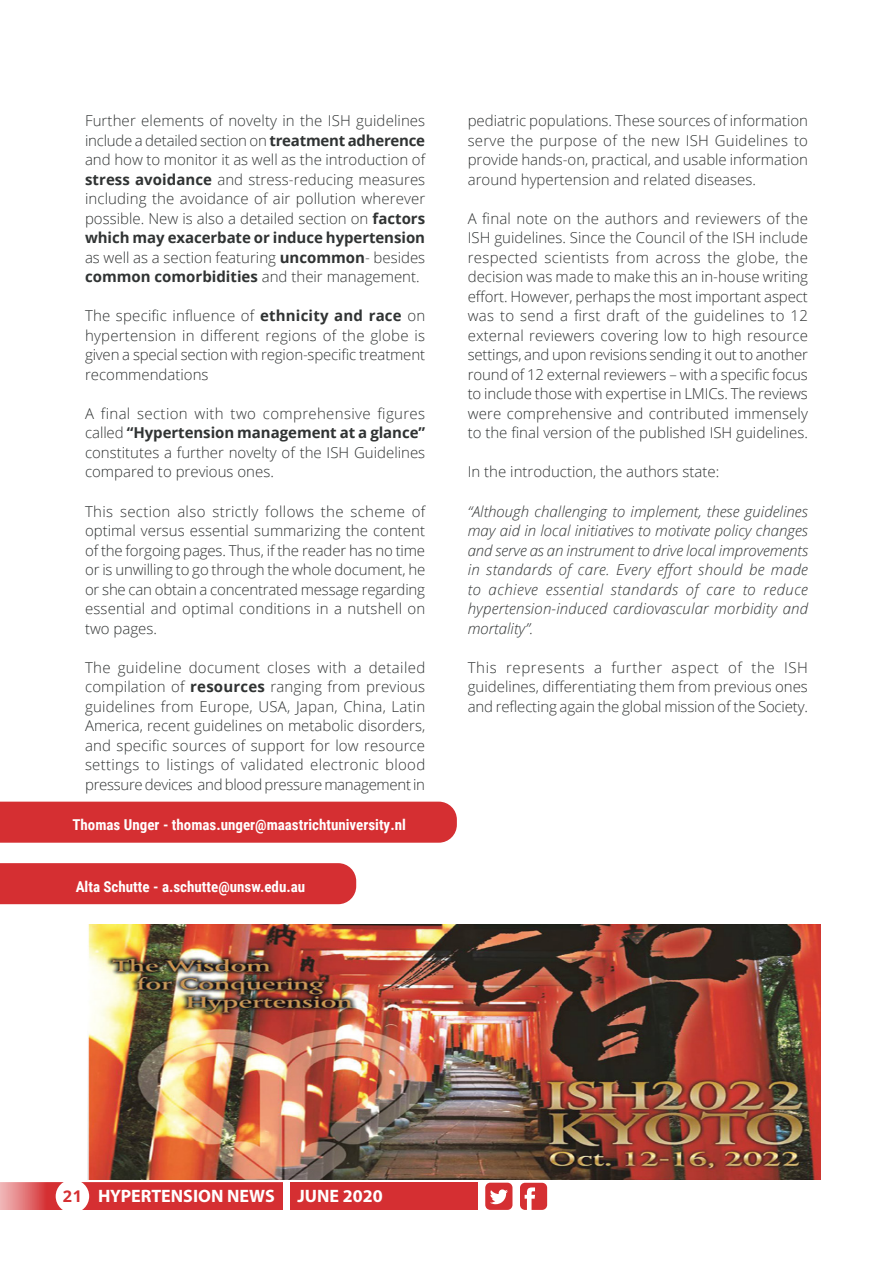
<style>
.page{position:relative;width:893px;height:1263px;background:#fff}
.page>*{position:absolute;margin:0;border:0;box-sizing:border-box;transform-origin:0 0}
.t1{font:700 18px "Myriad Pro";color:#fff}
.Body_Text{font:300 15px/19.5px "Open Sans";color:#303333;text-align:justify}
.Body_Text-2{font:italic 300 15px/19.5px "Open Sans";letter-spacing:.01em;color:#303333;text-align:justify}
.Author___Email_-_RED{font:700 15px "Roboto Condensed";color:#fff}
.s1{font-weight:700}
.s2{font-family:"Open Sans";font-size:16.2px;color:#d52f32}
</style>
<div class="page">
<div style="left:290px;top:1183px;width:188px;height:27px;background:#d52f32"></div>
<svg style="left:0;top:1183px;width:283px;height:27px;background:#d73c3f"></svg>
<div style="left:56px;top:1179px;width:33px;height:34px;background:#fff;border-radius:50%"></div>
<svg style="left:485px;top:1183px;width:27px;height:27px"></svg>
<svg style="left:520px;top:1183px;width:27px;height:27px"></svg>
<div style="left:0;top:863px;width:356px;height:41px;background:#d52f32"></div>
<div style="left:0;top:802px;width:457px;height:41px;background:#d52f32"></div>
<img style="left:87px;top:925px;width:734px;height:254px">
<p class="Body_Text" style="left:85px;top:111px;width:342px">Further elements of novelty in the ISH guidelines include a detailed section on <span class="s1">treatment adherence </span>and how to monitor it as well as the introduction of <span class="s1">stress avoidance</span> and stress-reducing measures including the avoidance of air pollution wherever possible. New is also a detailed section on <span class="s1">factors which may exacerbate or induce hypertension </span>as well as a section featuring <span class="s1">uncommon</span>- besides <span class="s1">common comorbidities</span> and their management.</p>
<p class="Body_Text" style="left:85px;top:306px;width:342px">The specific influence of <span class="s1">ethnicity and race</span> on hypertension in different regions of the globe is given a special section with region-specific treatment recommendations</p>
<p class="Body_Text" style="left:85px;top:403px;width:342px">A final section with two comprehensive figures called <span class="s1">“Hypertension management at a glance” </span>constitutes a further novelty of the ISH Guidelines compared to previous ones.</p>
<p class="Body_Text" style="left:85px;top:501px;width:342px">This section also strictly follows the scheme of optimal versus essential summarizing the content of the forgoing pages. Thus, if the reader has no time or is unwilling to go through the whole document, he or she can obtain a concentrated message regarding essential and optimal conditions in a nutshell on two pages.</p>
<p class="Body_Text" style="left:85px;top:657px;width:342px">The guideline document closes with a detailed compilation of <span class="s1">resources</span> ranging from previous guidelines from Europe, USA, Japan, China, Latin America, recent guidelines on metabolic disorders, and specific sources of support for low resource settings to listings of validated electronic blood pressure devices and blood pressure management in</p>
<p class="Author___Email_-_RED" style="left:72px;top:814px;width:335px">Thomas Unger - thomas.unger@maastrichtuniversity.nl</p>
<p class="Author___Email_-_RED" style="left:76px;top:876px;width:231px">Alta Schutte - a.schutte@unsw.edu.au</p>
<p class="Body_Text" style="left:468px;top:111px;width:342px">pediatric populations. These sources of information serve the purpose of the new ISH Guidelines to provide hands-on, practical, and usable information around hypertension and related diseases.</p>
<p class="Body_Text" style="left:468px;top:208px;width:342px">A final note on the authors and reviewers of the ISH guidelines. Since the Council of the ISH include respected scientists from across the globe, the decision was made to make this an in-house writing effort. However, perhaps the most important aspect was to send a first draft of the guidelines to 12 external reviewers covering low to high resource settings, and upon revisions sending it out to another round of 12 external reviewers – with a specific focus to include those with expertise in LMICs. The reviews were comprehensive and contributed immensely to the final version of the published ISH guidelines.</p>
<p class="Body_Text" style="left:468px;top:462px;width:253px">In the introduction, the authors state:</p>
<p class="Body_Text-2" style="left:468px;top:501px;width:342px">“Although challenging to implement, these guidelines may aid in local initiatives to motivate policy changes and serve as an instrument to drive local improvements in standards of care. Every effort should be made to achieve essential standards of care to reduce hypertension-induced cardiovascular morbidity and mortality”.</p>
<p class="Body_Text" style="left:468px;top:657px;width:342px">This represents a further aspect of the ISH guidelines, differentiating them from previous ones and reflecting again the global mission of the Society.</p>
<p class="t1" style="left:63px;top:1184px;width:213px"><span class="s2">21</span> HYPERTENSION NEWS</p>
<p class="t1" style="left:297px;top:1184px;width:87px">JUNE 2020</p>
</div>
